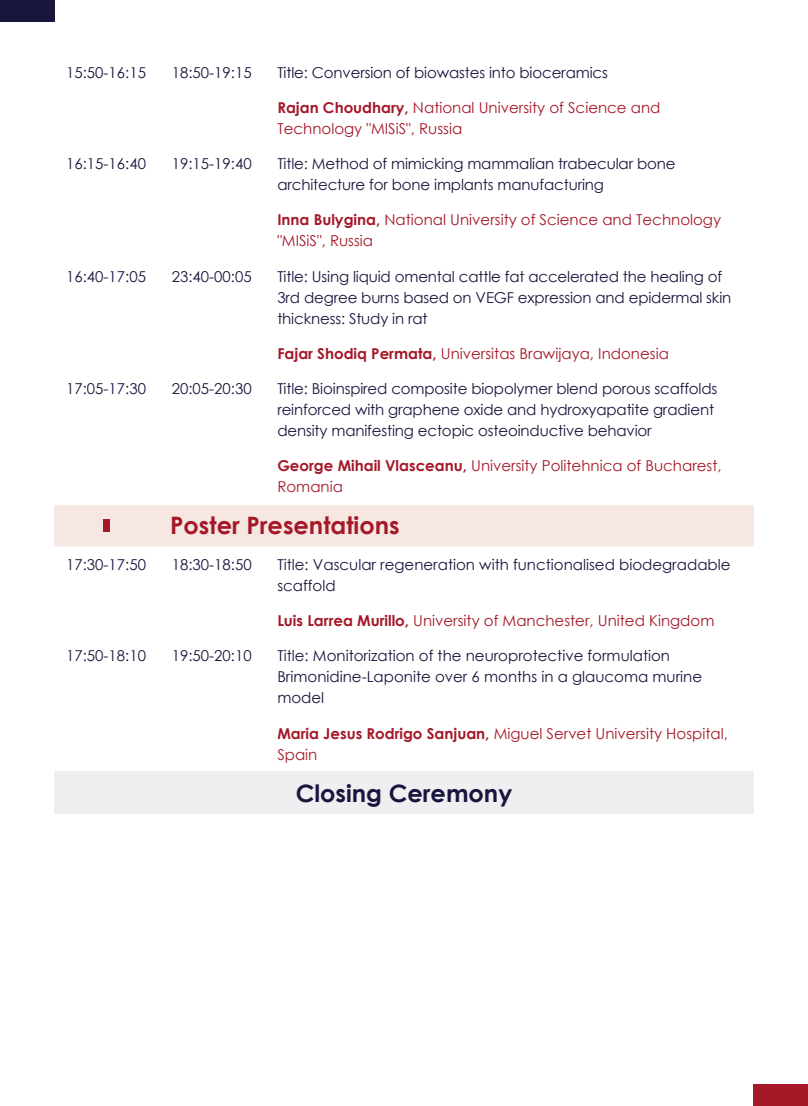
<style>
.page{position:relative;width:808px;height:1106px;background:#fff}
.page>*{position:absolute;margin:0;border:0;box-sizing:border-box;transform-origin:0 0}
.t1{font:700 24px "Century Gothic";color:#a41828}
.t2{font:700 24px "Century Gothic";color:#18163d}
.t3{font:15px/21px "Century Gothic";letter-spacing:-.01em;color:#18163d}
.t4{font:15px/21px "Century Gothic";color:#a41828}
.s1{font-weight:700}
</style>
<div class="page">
<div style="left:54px;top:505px;width:700px;height:41px;background:#f6e7e2"></div>
<div style="left:54px;top:771px;width:700px;height:42px;background:#efeff1"></div>
<div style="left:103px;top:519px;width:6px;height:13px;background:#a41828"></div>
<div style="left:0;top:0;width:54px;height:22px;background:#18163d"></div>
<div style="left:754px;top:1084px;width:54px;height:22px;background:#a41828"></div>
<p class="t3" style="left:66px;top:62px;width:81px">15:50-16:15</p>
<p class="t3" style="left:172px;top:62px;width:81px">18:50-19:15</p>
<p class="t3" style="left:277px;top:62px;width:332px">Title: Conversion of biowastes into bioceramics</p>
<p class="t4" style="left:277px;top:97px;width:385px"><span class="s1">Rajan Choudhary,</span> National University of Science and<br>Technology "MISiS", Russia</p>
<p class="t3" style="left:66px;top:153px;width:81px">16:15-16:40</p>
<p class="t3" style="left:172px;top:153px;width:81px">19:15-19:40</p>
<p class="t3" style="left:277px;top:153px;width:400px">Title: Method of mimicking mammalian trabecular bone architecture for bone implants manufacturing</p>
<p class="t4" style="left:277px;top:209px;width:445px"><span class="s1">Inna Bulygina,</span> National University of Science and Technology "MISiS", Russia</p>
<p class="t3" style="left:66px;top:266px;width:81px">16:40-17:05</p>
<p class="t3" style="left:172px;top:266px;width:81px">23:40-00:05</p>
<p class="t3" style="left:277px;top:266px;width:455px">Title: Using liquid omental cattle fat accelerated the healing of<br>3rd degree burns based on VEGF expression and epidermal skin thickness: Study in rat</p>
<p class="t4" style="left:277px;top:343px;width:393px"><span class="s1">Fajar Shodiq Permata,</span> Universitas Brawijaya, Indonesia</p>
<p class="t3" style="left:66px;top:378px;width:81px">17:05-17:30</p>
<p class="t3" style="left:172px;top:378px;width:81px">20:05-20:30</p>
<p class="t3" style="left:277px;top:378px;width:441px">Title: Bioinspired composite biopolymer blend porous scaffolds reinforced with graphene oxide and hydroxyapatite gradient density manifesting ectopic osteoinductive behavior</p>
<p class="t4" style="left:277px;top:455px;width:446px"><span class="s1">George Mihail Vlasceanu,</span> University Politehnica of Bucharest,<br>Romania</p>
<h1 class="t1" style="left:170px;top:508px;width:231px">Poster Presentations</h1>
<p class="t3" style="left:66px;top:554px;width:81px">17:30-17:50</p>
<p class="t3" style="left:172px;top:554px;width:81px">18:30-18:50</p>
<p class="t3" style="left:277px;top:554px;width:455px">Title: Vascular regeneration with functionalised biodegradable scaffold</p>
<p class="t4" style="left:277px;top:610px;width:438px"><span class="s1">Luis Larrea Murillo,</span> University of Manchester, United Kingdom</p>
<p class="t3" style="left:66px;top:645px;width:81px">17:50-18:10</p>
<p class="t3" style="left:172px;top:645px;width:81px">19:50-20:10</p>
<p class="t3" style="left:277px;top:645px;width:426px">Title: Monitorization of the neuroprotective formulation<br>Brimonidine-Laponite over 6 months in a glaucoma murine model</p>
<p class="t4" style="left:277px;top:722px;width:452px"><span class="s1">Maria Jesus Rodrigo Sanjuan,</span> Miguel Servet University Hospital,<br>Spain</p>
<h1 class="t2" style="left:296px;top:775px;width:218px">Closing Ceremony</h1>
</div>
